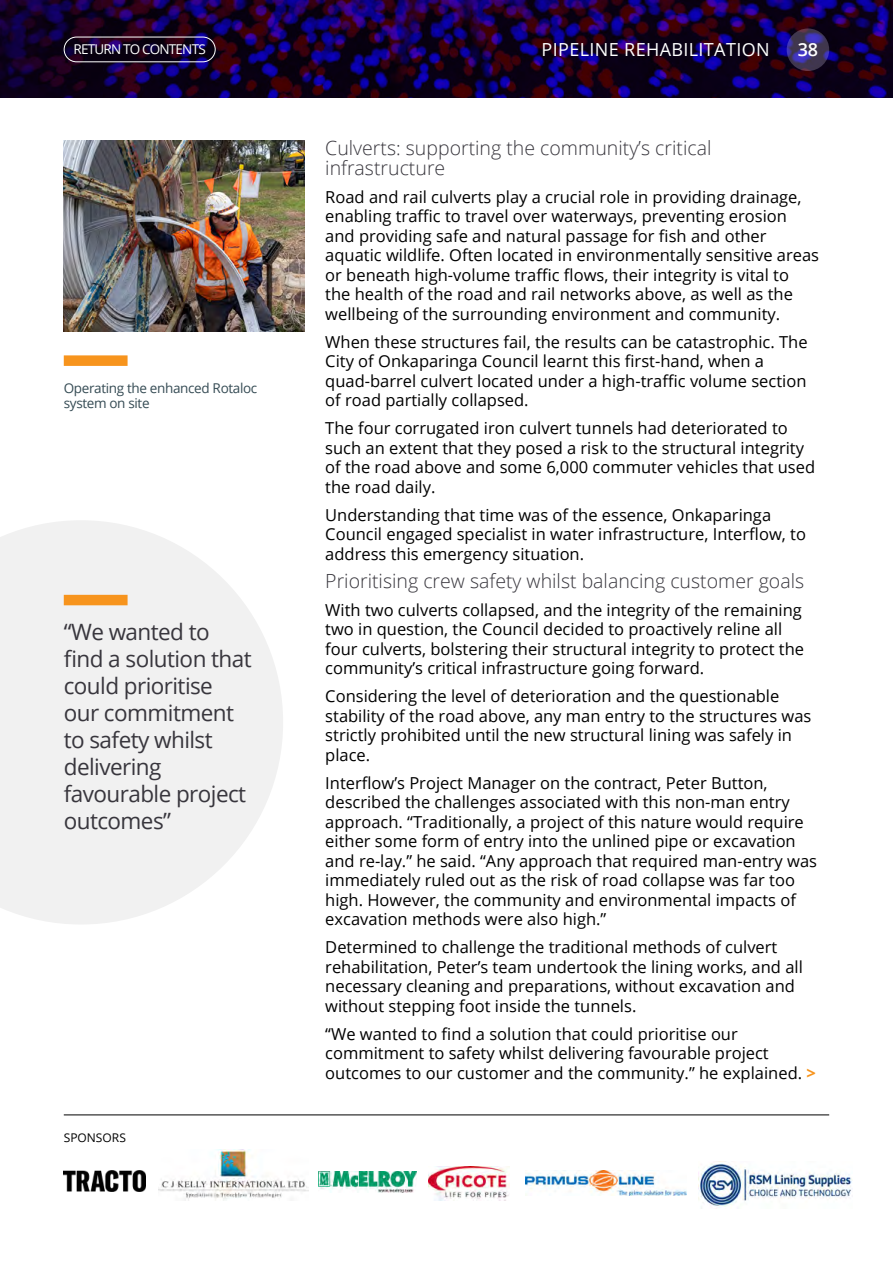
<style>
.page{position:relative;width:893px;height:1263px;background:#fff}
.page>*{position:absolute;margin:0;border:0;box-sizing:border-box;transform-origin:0 0}
.t1{font:22.5px/27px "Open Sans";letter-spacing:-.025em;color:#38363d}
.t2{font:300 19.5px/19.5px "Open Sans";color:#38363d}
.t3{font:18px "Open Sans";letter-spacing:.02em;color:#fff}
.t4{font:600 18px "Open Sans";color:#fff}
.t5{font:16.5px/19.5px "Open Sans";color:#000}
.t6{font:13.5px/15px "Open Sans";letter-spacing:-.025em;color:#354b54}
.t7{font:13.5px "Open Sans";letter-spacing:-.06em;color:#fff}
.t8{font:12px "Open Sans";color:#000}
.s1{font-weight:700;color:#f7941d}
</style>
<div class="page">
<svg style="left:0;top:0;width:893px;height:98px;background:#160032"></svg>
<svg style="left:787px;top:28px;width:42px;height:43px"></svg>
<hr style="left:64px;top:1114px;width:765px;height:1px;background:#000">
<div style="left:64px;top:37px;width:152px;height:25px;border:1px solid #fff;border-radius:12px"></div>
<img style="left:428px;top:1166px;width:82px;height:35px">
<img style="left:526px;top:1170px;width:161px;height:26px">
<img style="left:698px;top:1161px;width:154px;height:47px">
<img style="left:159px;top:1150px;width:149px;height:50px">
<svg style="left:318px;top:1171px;width:98px;height:22px"></svg>
<img style="left:318px;top:1172px;width:98px;height:20px">
<img style="left:64px;top:1170px;width:81px;height:21px">
<svg style="left:0;top:520px;width:283px;height:404px;fill:#f1f1f1"></svg>
<div style="left:64px;top:595px;width:64px;height:10px;background:#f7941d"></div>
<img style="left:64px;top:140px;width:241px;height:191px">
<div style="left:64px;top:355px;width:64px;height:11px;background:#f7941d"></div>
<p class="t3" style="left:542px;top:37px;width:230px">PIPELINE REHABILITATION</p>
<p class="t7" style="left:74px;top:40px;width:134px">RETURN TO CONTENTS</p>
<p class="t4" style="left:798px;top:37px;width:22px">38</p>
<p class="t6" style="left:64px;top:381px;width:195px">Operating the enhanced Rotaloc system on site</p>
<p class="t1" style="left:64px;top:617px;width:189px">“We wanted to find a solution that could prioritise our commitment to safety whilst delivering favourable project outcomes”</p>
<p class="t8" style="left:64px;top:1130px;width:64px">SPONSORS</p>
<p class="t2" style="left:325px;top:138px;width:388px">Culverts: supporting the community’s critical infrastructure</p>
<p class="t5" style="left:325px;top:187px;width:495px">Road and rail culverts play a crucial role in providing drainage, enabling traffic to travel over waterways, preventing erosion and providing safe and natural passage for fish and other aquatic wildlife. Often located in environmentally sensitive areas or beneath high-volume traffic flows, their integrity is vital to<br>the health of the road and rail networks above, as well as the wellbeing of the surrounding environment and community.</p>
<p class="t5" style="left:325px;top:332px;width:484px">When these structures fail, the results can be catastrophic. The City of Onkaparinga Council learnt this first-hand, when a quad-barrel culvert located under a high-traffic volume section of road partially collapsed.</p>
<p class="t5" style="left:325px;top:418px;width:491px">The four corrugated iron culvert tunnels had deteriorated to such an extent that they posed a risk to the structural integrity of the road above and some 6,000 commuter vehicles that used the road daily.</p>
<p class="t5" style="left:325px;top:505px;width:482px">Understanding that time was of the essence, Onkaparinga<br>Council engaged specialist in water infrastructure, Interflow, to address this emergency situation.</p>
<p class="t2" style="left:325px;top:570px;width:480px">Prioritising crew safety whilst balancing customer goals</p>
<p class="t5" style="left:325px;top:600px;width:480px">With two culverts collapsed, and the integrity of the remaining two in question, the Council decided to proactively reline all four culverts, bolstering their structural integrity to protect the community’s critical infrastructure going forward.</p>
<p class="t5" style="left:325px;top:686px;width:488px">Considering the level of deterioration and the questionable stability of the road above, any man entry to the structures was strictly prohibited until the new structural lining was safely in place.</p>
<p class="t5" style="left:325px;top:773px;width:493px">Interflow’s Project Manager on the contract, Peter Button, described the challenges associated with this non-man entry approach. “Traditionally, a project of this nature would require either some form of entry into the unlined pipe or excavation and re-lay.” he said. “Any approach that required man-entry was immediately ruled out as the risk of road collapse was far too high. However, the community and environmental impacts of excavation methods were also high.”</p>
<p class="t5" style="left:325px;top:937px;width:479px">Determined to challenge the traditional methods of culvert rehabilitation, Peter’s team undertook the lining works, and all necessary cleaning and preparations, without excavation and without stepping foot inside the tunnels.</p>
<p class="t5" style="left:325px;top:1024px;width:492px">“We wanted to find a solution that could prioritise our commitment to safety whilst delivering favourable project outcomes to our customer and the community.” he explained. <span class="s1">&gt;</span></p>
</div>
